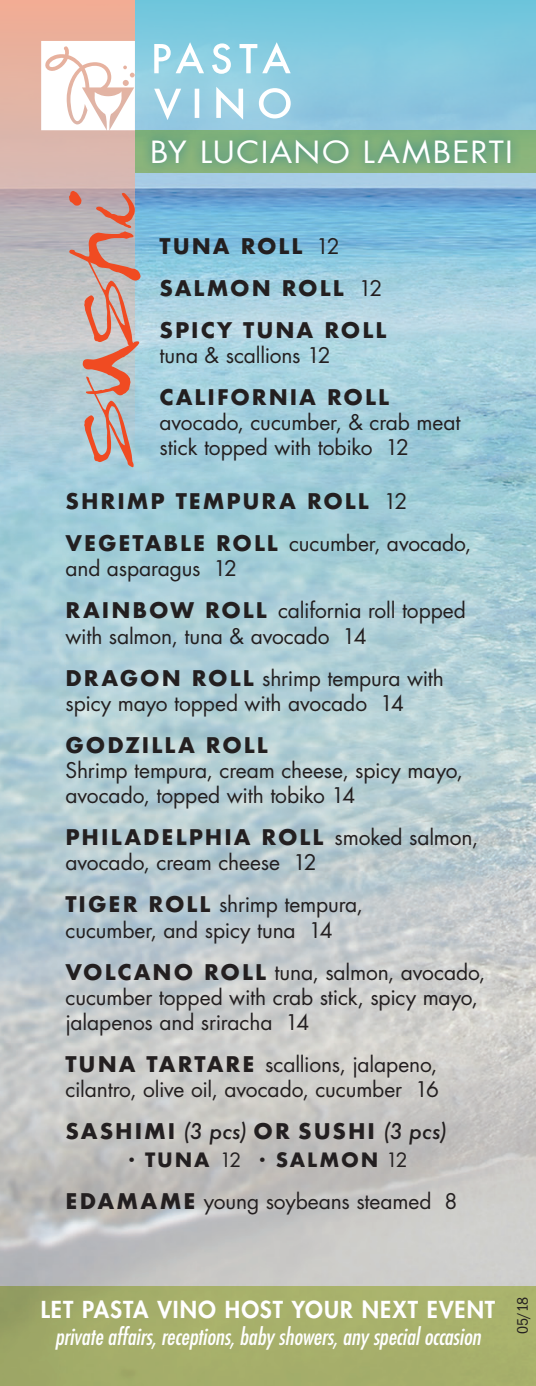
<style>
.page{position:relative;width:536px;height:1386px;background:#fff}
.page>*{position:absolute;margin:0;border:0;box-sizing:border-box;transform-origin:0 0}
.t1{font:101.5px "Amphi Normal";color:#f04b22}
.t2{font:29.75px "Futura";letter-spacing:.045em;color:#fff;scale:1.08 1}
.t3{font:italic condensed 22.75px "Futura";color:#fff}
.t4{font:800 22.75px "Futura";letter-spacing:.045em;color:#fff}
.t5{font:21px/25.2px "Futura";letter-spacing:-.005em;color:#231f20}
.t6{font:700 21px/42px "Futura";letter-spacing:.09em;color:#231f20}
.t7{font:700 19.25px "Futura";letter-spacing:.095em;color:#231f20}
.t8{font:condensed 15.75px "ITC Franklin Gothic Std";color:#231f20}
.s1{font-weight:400}
.s2{font-weight:700}
.s3{font-weight:500;font-style:italic}
</style>
<div class="page">
<img style="left:0;top:213px;width:536px;height:1073px">
<svg style="left:135px;top:0;width:401px;height:213px;background:#81c1dd"></svg>
<svg style="left:0;top:0;width:135px;height:471px;background:#c5bebd"></svg>
<div style="left:0;top:1286px;width:536px;height:100px;background:#a7af6a"></div>
<div style="left:135px;top:130px;width:401px;height:43px;background:#8ab47b"></div>
<svg style="left:41px;top:41px;width:94px;height:89px"></svg>
<svg style="left:154px;top:87px;width:136px;height:33px"></svg>
<svg style="left:154px;top:42px;width:136px;height:32px"></svg>
<div style="left:141px;top:129px;width:380px;height:46px;background:#006a91;opacity:.75"></div>
<h2 class="t2" style="left:150px;top:132px;width:337px">BY LUCIANO LAMBERTI</h2>
<h1 class="t1" style="left:26px;top:466px;width:276px;rotate:-90deg">sushi</h1>
<p class="t6" style="left:159px;top:225px;width:228px">TUNA ROLL <span class="s1">12<br></span>SALMON ROLL <span class="s1">12<br></span>SPICY TUNA ROLL</p>
<p class="t5" style="left:159px;top:342px;width:173px">tuna &amp; scallions 12</p>
<p class="t6" style="left:159px;top:376px;width:231px">CALIFORNIA ROLL</p>
<p class="t5" style="left:159px;top:410px;width:302px">avocado, cucumber, &amp; crab meat</p>
<p class="t5" style="left:159px;top:435px;width:251px">stick topped with tobiko 12</p>
<p class="t6" style="left:65px;top:480px;width:407px">SHRIMP TEMPURA ROLL <span class="s1">12<br></span>VEGETABLE ROLL <span class="s1">cucumber, avocado,</span></p>
<p class="t5" style="left:65px;top:547px;width:402px;line-height:42px">and asparagus 12<br><span class="s2">RAINBOW ROLL</span> california roll topped</p>
<p class="t5" style="left:65px;top:615px;width:380px;line-height:42px">with salmon, tuna &amp; avocado 14<br><span class="s2">DRAGON ROLL</span> shrimp tempura with</p>
<p class="t5" style="left:65px;top:690px;width:340px">spicy mayo topped with avocado 14</p>
<p class="t6" style="left:65px;top:724px;width:204px">GODZILLA ROLL</p>
<p class="t5" style="left:65px;top:757px;width:399px">Shrimp tempura, cream cheese, spicy mayo, avocado, topped with tobiko 14</p>
<p class="t5" style="left:65px;top:825px;width:414px"><span class="s2">PHILADELPHIA ROLL</span> smoked salmon, avocado, cream cheese 12</p>
<p class="t5" style="left:65px;top:892px;width:299px"><span class="s2">TIGER ROLL</span> shrimp tempura, cucumber, and spicy tuna 14</p>
<p class="t5" style="left:65px;top:959px;width:421px"><span class="s2">VOLCANO ROLL</span> tuna, salmon, avocado, cucumber topped with crab stick, spicy mayo, jalapenos and sriracha 14</p>
<p class="t5" style="left:65px;top:1051px;width:375px"><span class="s2">TUNA TARTARE</span> scallions, jalapeno, cilantro, olive oil, avocado, cucumber 16</p>
<p class="t6" style="left:65px;top:1110px;width:383px">SASHIMI <span class="s3">(3 pcs)</span> OR SUSHI <span class="s3">(3 pcs)</span></p>
<p class="t7" style="left:128px;top:1146px;width:280px">· TUNA <span class="s1">12</span> · SALMON <span class="s1">12</span></p>
<p class="t5" style="left:65px;top:1189px;width:393px"><span class="s2">EDAMAME</span> young soybeans steamed 8</p>
<p class="t4" style="left:41px;top:1294px;width:456px">LET PASTA VINO HOST YOUR NEXT EVENT</p>
<p class="t3" style="left:55px;top:1322px;width:427px">private affairs, receptions, baby showers, any special occasion</p>
<p class="t8" style="left:513px;top:1334px;width:39px;rotate:-90deg">05/18</p>
</div>
